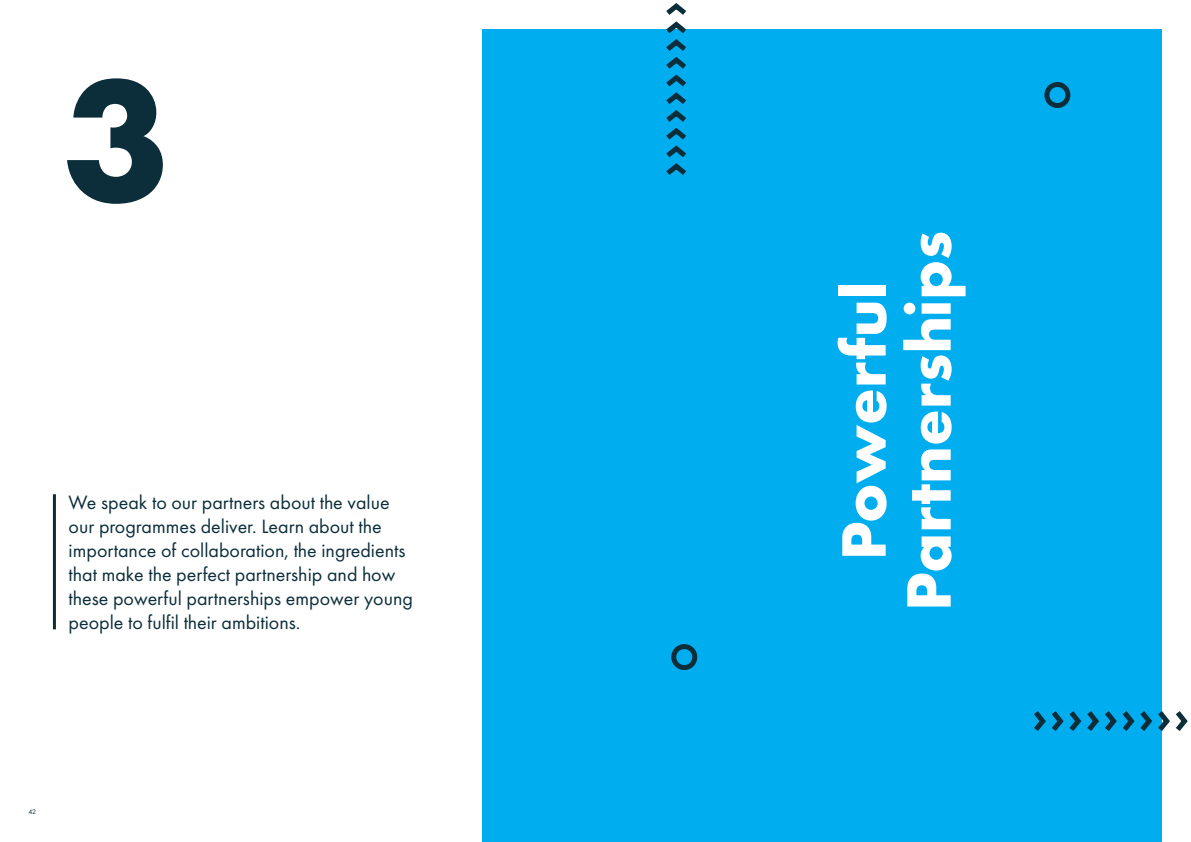
<style>
.page{position:relative;width:1191px;height:842px;background:#fff}
.page>*{position:absolute;margin:0;border:0;box-sizing:border-box;transform-origin:0 0}
.t1{font:700 180px "Futura PT";color:#0c2e3a}
.t2{font:700 65px "Futura PT";color:#fff}
.t3{font:20px/24px "Futura PT";color:#0c2e3a}
.t4{font:7px "Futura PT";color:#0c2e3a}
</style>
<div class="page">
<div style="left:482px;top:29px;width:680px;height:813px;background:#00aeef"></div>
<div style="left:1044px;top:82px;width:26px;height:26px;border:5px solid #0c2e3a;border-radius:50%"></div>
<svg style="left:1034px;top:711px;width:154px;height:20px"></svg>
<div style="left:671px;top:644px;width:26px;height:26px;border:5px solid #0c2e3a;border-radius:50%"></div>
<svg style="left:666px;top:3px;width:20px;height:172px"></svg>
<hr style="left:53px;top:494px;width:3px;height:135px;background:#0c2e3a">
<p class="t1" style="left:62px;top:25px;width:110px">3</p>
<p class="t3" style="left:69px;top:490px;width:346px">We speak to our partners about the value our programmes deliver. Learn about the importance of collaboration, the ingredients that make the perfect partnership and how these powerful partnerships empower young people to fulfil their ambitions.</p>
<p class="t4" style="left:28px;top:807px;width:9px">42</p>
<p class="t2" style="left:822px;top:560px;width:280px;rotate:-90deg">Powerful</p>
<p class="t2" style="left:887px;top:611px;width:382px;rotate:-90deg">Partnerships</p>
</div>
